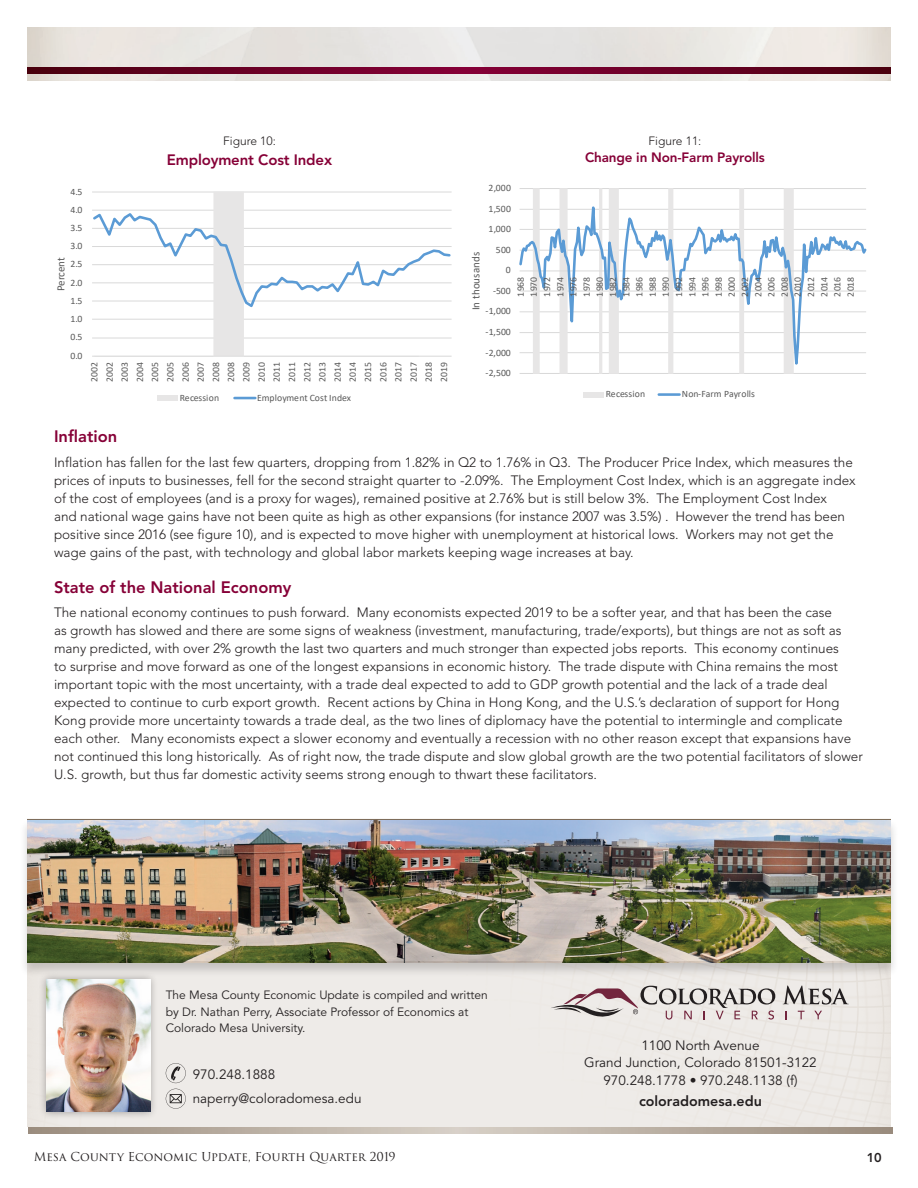
<style>
.page{position:relative;width:918px;height:1188px;background:#fff}
.page>*{position:absolute;margin:0;border:0;box-sizing:border-box;transform-origin:0 0}
.t1{font:800 16.5px "Avenir";color:#860037}
.t2{font:800 15px "Avenir";letter-spacing:-.01em;color:#860037}
.t3{font:800 14.25px "Avenir";color:#231f20}
.t4{font:300 13.5px/18px "Avenir";color:#231f20}
.t5{font:13.5px "Avenir";color:#231f20}
.t6{font:800 13.5px "Avenir";letter-spacing:-.01em;color:#860037}
.t7{font:800 12.75px "Avenir";color:#231f20}
.t8{font:12px/16.5px "Avenir";color:#231f20}
.t9{font:12px "Trajan Pro 3";color:#231f20}
.t10{font:300 12px "Avenir";color:#231f20}
.t11{font:11.1px "Calibri";letter-spacing:.005em;color:#595959}
.t12{font:9.75px/13.2px "Calibri";letter-spacing:.025em;color:#595959;text-align:justify}
.t13{font:9.75px "Calibri";letter-spacing:.005em;color:#595959}
</style>
<div class="page">
<img style="left:27px;top:27px;width:864px;height:54px">
<svg style="left:27px;top:68px;width:864px;height:6px;background:#680023"></svg>
<svg style="left:28px;top:1128px;width:864px;height:6px;background:#b8ada1"></svg>
<div style="left:27px;top:978px;width:864px;height:149px;background:#eeebe8"></div>
<svg style="left:798px;top:1011px;width:7px;height:8px"></svg>
<svg style="left:814px;top:1011px;width:8px;height:8px"></svg>
<svg style="left:783px;top:986px;width:66px;height:19px"></svg>
<svg style="left:551px;top:986px;width:224px;height:38px;background:#cdc5c4"></svg>
<svg style="left:166px;top:1063px;width:20px;height:20px"></svg>
<svg style="left:166px;top:1089px;width:20px;height:20px"></svg>
<div style="left:38px;top:971px;width:121px;height:149px;background:#231f20;opacity:.4"></div>
<img style="left:46px;top:980px;width:104px;height:131px">
<div style="left:19px;top:818px;width:880px;height:160px;background:#231f20;opacity:.2"></div>
<img style="left:27px;top:820px;width:864px;height:143px">
<hr style="left:27px;top:819px;width:864px;height:1px;background:#7c6954">
<svg style="left:519px;top:188px;width:347px;height:186px"></svg>
<div style="left:583px;top:392px;width:21px;height:5px;background:#e7e6e6"></div>
<hr style="left:659px;top:393px;width:21px;height:3px;background:#5b9bd5">
<hr style="left:92px;top:338px;width:360px;height:1px;background:#d9d9d9">
<hr style="left:92px;top:319px;width:360px;height:1px;background:#d9d9d9">
<hr style="left:92px;top:210px;width:360px;height:1px;background:#d9d9d9">
<hr style="left:92px;top:192px;width:360px;height:1px;background:#d9d9d9">
<svg style="left:94px;top:192px;width:325px;height:164px"></svg>
<hr style="left:92px;top:356px;width:360px;height:1px;background:#d9d9d9">
<svg style="left:92px;top:211px;width:360px;height:99px"></svg>
<div style="left:157px;top:395px;width:20px;height:6px;background:#e7e6e6"></div>
<hr style="left:235px;top:397px;width:20px;height:2px;background:#5b9bd5">
<p class="t10" style="left:223px;top:134px;width:54px">Figure 10:</p>
<p class="t2" style="left:167px;top:151px;width:167px">Employment Cost Index</p>
<p class="t10" style="left:649px;top:134px;width:54px">Figure 11:</p>
<p class="t6" style="left:585px;top:149px;width:181px">Change in Non-Farm Payrolls</p>
<p class="t12" style="left:70px;top:184px;width:14px">4.5</p>
<p class="t12" style="left:489px;top:181px;width:24px">2,000</p>
<p class="t12" style="left:70px;top:203px;width:14px">4.0</p>
<p class="t12" style="left:489px;top:201px;width:24px">1,500</p>
<p class="t12" style="left:70px;top:221px;width:14px">3.5</p>
<p class="t12" style="left:489px;top:222px;width:24px">1,000</p>
<p class="t12" style="left:70px;top:239px;width:14px">3.0</p>
<p class="t11" style="left:53px;top:291px;width:36px;rotate:-90deg">Percent</p>
<p class="t12" style="left:70px;top:257px;width:14px">2.5</p>
<p class="t12" style="left:70px;top:276px;width:14px">2.0</p>
<p class="t12" style="left:70px;top:294px;width:14px">1.5</p>
<p class="t12" style="left:70px;top:312px;width:14px">1.0</p>
<p class="t12" style="left:496px;top:243px;width:16px">500</p>
<p class="t11" style="left:468px;top:310px;width:60px;rotate:-90deg">In thousands</p>
<p class="t12" style="left:506px;top:263px;width:6px">0</p>
<p class="t12" style="left:514px;top:297px;width:21px;rotate:-90deg">1968<br>1970<br>1972<br>1974<br>1976<br>1978<br>1980<br>1982<br>1984<br>1986<br>1988<br>1990<br>1992<br>1994<br>1996<br>1998<br>2000<br>2002<br>2004<br>2006<br>2008<br>2010<br>2012<br>2014<br>2016<br>2018</p>
<p class="t12" style="left:493px;top:284px;width:19px">-500</p>
<p class="t12" style="left:486px;top:304px;width:27px">-1,000</p>
<p class="t12" style="left:70px;top:330px;width:14px">0.5</p>
<p class="t12" style="left:486px;top:325px;width:27px">-1,500</p>
<p class="t12" style="left:70px;top:348px;width:14px">0.0</p>
<p class="t12" style="left:486px;top:345px;width:27px">-2,000</p>
<p class="t12" style="left:86px;top:382px;width:21px;line-height:15.1px;rotate:-90deg">2002<br>2002<br>2003<br>2004<br>2005<br>2005<br>2006<br>2007<br>2008<br>2008<br>2009<br>2010<br>2011<br>2011<br>2012<br>2013<br>2014<br>2014<br>2015<br>2016<br>2017<br>2017<br>2018<br>2019</p>
<p class="t12" style="left:486px;top:366px;width:27px">-2,500</p>
<p class="t12" style="left:180px;top:391px;width:41px">Recession</p>
<p class="t13" style="left:257px;top:391px;width:95px">Employment Cost Index</p>
<p class="t12" style="left:606px;top:387px;width:41px">Recession</p>
<p class="t13" style="left:682px;top:387px;width:75px">Non-Farm Payrolls</p>
<p class="t1" style="left:54px;top:427px;width:65px">Inflation</p>
<p class="t4" style="left:54px;top:453px;width:803px">Inflation has fallen for the last few quarters, dropping from 1.82% in Q2 to 1.76% in Q3. The Producer Price Index, which measures the prices of inputs to businesses, fell for the second straight quarter to -2.09%. The Employment Cost Index, which is an aggregate index of the cost of employees (and is a proxy for wages), remained positive at 2.76% but is still below 3%. The Employment Cost Index<br>and national wage gains have not been quite as high as other expansions (for instance 2007 was 3.5%) . However the trend has been positive since 2016 (see figure 10), and is expected to move higher with unemployment at historical lows. Workers may not get the wage gains of the past, with technology and global labor markets keeping wage increases at bay.</p>
<p class="t1" style="left:54px;top:577px;width:239px">State of the National Economy</p>
<p class="t4" style="left:54px;top:603px;width:810px">The national economy continues to push forward. Many economists expected 2019 to be a softer year, and that has been the case<br>as growth has slowed and there are some signs of weakness (investment, manufacturing, trade/exports), but things are not as soft as many predicted, with over 2% growth the last two quarters and much stronger than expected jobs reports. This economy continues<br>to surprise and move forward as one of the longest expansions in economic history. The trade dispute with China remains the most important topic with the most uncertainty, with a trade deal expected to add to GDP growth potential and the lack of a trade deal expected to continue to curb export growth. Recent actions by China in Hong Kong, and the U.S.’s declaration of support for Hong Kong provide more uncertainty towards a trade deal, as the two lines of diplomacy have the potential to intermingle and complicate each other. Many economists expect a slower economy and eventually a recession with no other reason except that expansions have not continued this long historically. As of right now, the trade dispute and slow global growth are the two potential facilitators of slower U.S. growth, but thus far domestic activity seems strong enough to thwart these facilitators.</p>
<p class="t8" style="left:166px;top:987px;width:324px">The Mesa County Economic Update is compiled and written by Dr. Nathan Perry, Associate Professor of Economics at<br>Colorado Mesa University.</p>
<p class="t5" style="left:193px;top:1067px;width:84px">970.248.1888</p>
<p class="t5" style="left:193px;top:1091px;width:170px">naperry@coloradomesa.edu</p>
<p class="t5" style="left:641px;top:1038px;width:120px">1100 North Avenue</p>
<p class="t5" style="left:584px;top:1054px;width:234px">Grand Junction, Colorado 81501-3122</p>
<p class="t5" style="left:603px;top:1072px;width:196px">970.248.1778 • 970.248.1138 (f)</p>
<p class="t3" style="left:639px;top:1092px;width:124px">coloradomesa.edu</p>
<p class="t9" style="left:34px;top:1148px;width:363px">Mesa County Economic Update, Fourth Quarter 2019</p>
<p class="t7" style="left:867px;top:1150px;width:17px">10</p>
</div>
